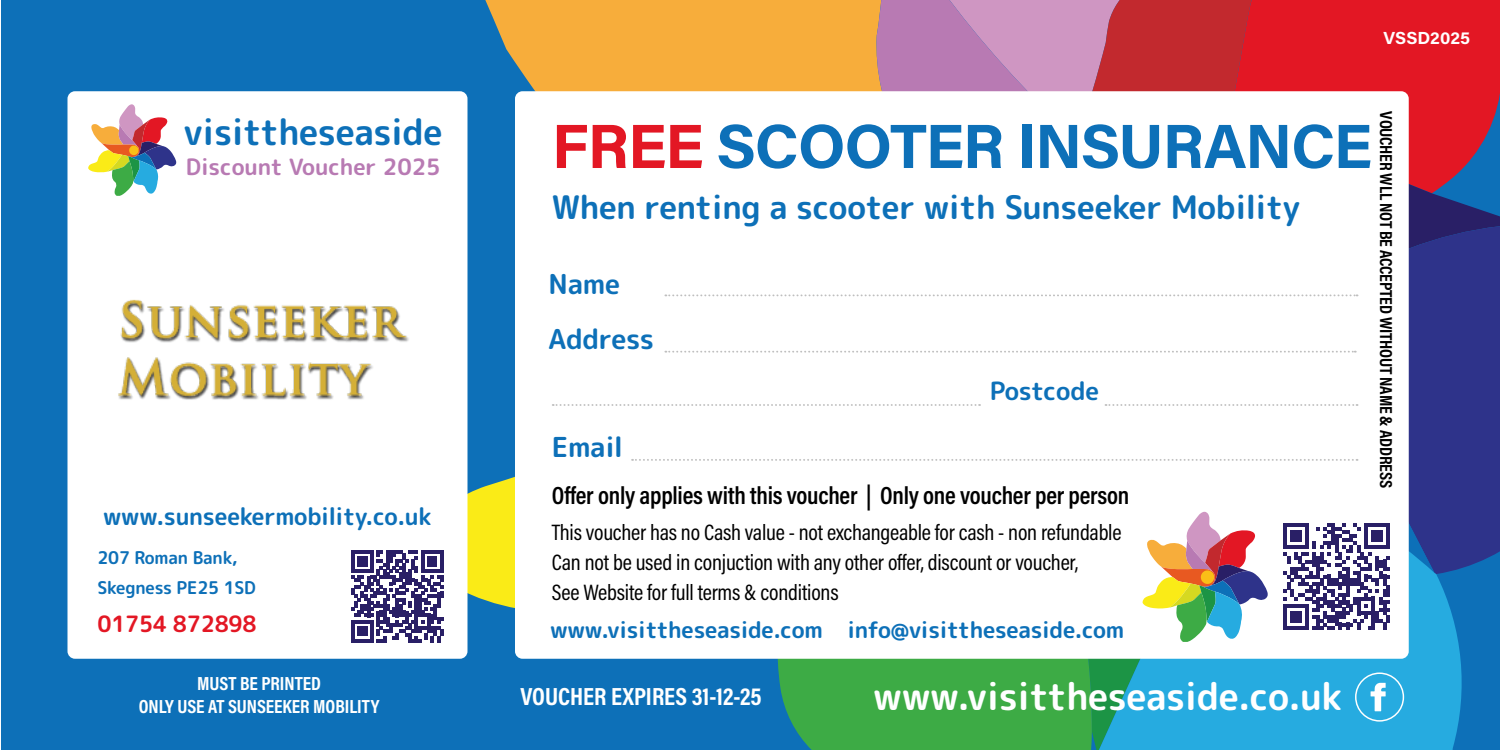
<style>
.page{position:relative;width:1500px;height:750px;background:#fff}
.page>*{position:absolute;margin:0;border:0;box-sizing:border-box;transform-origin:0 0}
.t1{font:700 62.5px "Acumin Pro";letter-spacing:-.02em;color:#0d70b8}
.t2{font:37.5px "rounded mplus 1 c bold";letter-spacing:-.01em;color:#fff}
.t3{font:35.75px "rounded mplus 1 c bold";letter-spacing:-.01em;color:#0d70b8}
.t4{font:32.5px "rounded mplus 1 c bold";letter-spacing:-.01em;color:#0d70b8}
.t5{font:27.5px "rounded mplus 1 c bold";letter-spacing:-.01em;color:#0d70b8}
.t6{font:600 25px "Acumin Pro Cond";letter-spacing:-.01em;color:#000}
.t7{font:700 25px "Acumin Pro Cond";color:#fff}
.t8{font:25px "rounded mplus 1 c bold";letter-spacing:-.01em;color:#0d70b8}
.t9{font:23.75px "rounded mplus 1 c bold";letter-spacing:-.01em;color:#0d70b8}
.t10{font:22.5px/30px "Acumin Pro Cond";letter-spacing:-.01em;color:#000}
.t11{font:22.5px "rounded mplus 1 c bold";letter-spacing:-.01em;color:#0d70b8}
.t12{font:22.5px "rounded mplus 1 c bold";color:#b87ab3}
.t13{font:22.5px "rounded mplus 1 c bold";letter-spacing:-.01em;color:#e31724}
.t14{font:700 19.25px/23px "Acumin Pro Cond";letter-spacing:-.005em;color:#fff;text-align:center}
.t15{font:700 17.5px "Acumin Pro Cond";letter-spacing:-.01em;color:#000}
.t16{font:17.5px/30px "rounded mplus 1 c bold";letter-spacing:-.01em;color:#0d70b8}
.t17{font:700 17.5px "Acumin Pro";color:#fff}
.s1{color:#e31724}
</style>
<div class="page">
<div style="left:1px;top:0;width:1499px;height:750px;background:#0d70b8"></div>
<div style="left:1337px;top:0;width:163px;height:158px;background:#e31724"></div>
<svg style="left:1157px;top:0;width:180px;height:91px;background:#d21f28"></svg>
<div style="left:485px;top:0;width:390px;height:96px;background:#f7ad3b"></div>
<svg style="left:875px;top:0;width:282px;height:91px;background:#c4789f"></svg>
<svg style="left:1409px;top:158px;width:91px;height:68px"></svg>
<div style="left:1409px;top:226px;width:91px;height:340px;background:#2e338a"></div>
<svg style="left:468px;top:476px;width:47px;height:132px;background:#dfdd29"></svg>
<div style="left:1409px;top:324px;width:26px;height:115px;background:#2e338a"></div>
<svg style="left:1097px;top:439px;width:372px;height:311px;background:#2592c8"></svg>
<div style="left:777px;top:659px;width:315px;height:91px;background:#3dab45"></div>
<div style="left:515px;top:91px;width:894px;height:568px;background:#fff;border-radius:8px"></div>
<div style="left:68px;top:91px;width:400px;height:568px;background:#fff;border-radius:8px"></div>
<img style="left:118px;top:299px;width:291px;height:101px">
<svg style="left:1143px;top:512px;width:125px;height:130px"></svg>
<svg style="left:88px;top:104px;width:88px;height:92px"></svg>
<svg style="left:665px;top:294px;width:693px;height:59px"></svg>
<svg style="left:1106px;top:404px;width:252px;height:2px"></svg>
<svg style="left:553px;top:404px;width:427px;height:2px"></svg>
<svg style="left:632px;top:459px;width:726px;height:2px"></svg>
<svg style="left:1355px;top:673px;width:49px;height:49px;background:#4fbbe5"></svg>
<svg style="left:351px;top:550px;width:92px;height:92px"></svg>
<svg style="left:1283px;top:523px;width:107px;height:107px"></svg>
<p class="t17" style="left:1384px;top:25px;width:88px">VSSD2025</p>
<p class="t3" style="left:184px;top:106px;width:260px">visittheseaside</p>
<p class="t12" style="left:186px;top:150px;width:256px">Discount Voucher 2025</p>
<p class="t9" style="left:103px;top:499px;width:330px">www.sunseekermobility.co.uk</p>
<p class="t16" style="left:98px;top:543px;width:160px">207 Roman Bank,<br>Skegness PE25 1SD</p>
<p class="t13" style="left:98px;top:607px;width:161px">01754 872898</p>
<p class="t1" style="left:552px;top:102px;width:822px"><span class="s1">FREE</span> SCOOTER INSURANCE</p>
<p class="t4" style="left:552px;top:184px;width:750px">When renting a scooter with Sunseeker Mobility</p>
<p class="t5" style="left:549px;top:264px;width:73px">Name</p>
<p class="t5" style="left:549px;top:319px;width:107px">Address</p>
<p class="t5" style="left:552px;top:428px;width:73px">Email</p>
<p class="t8" style="left:990px;top:373px;width:111px">Postcode</p>
<p class="t6" style="left:552px;top:479px;width:579px">Offer only applies with this voucher | Only one voucher per person</p>
<p class="t10" style="left:552px;top:517px;width:571px">This voucher has no Cash value - not exchangeable for cash - non refundable</p>
<p class="t10" style="left:552px;top:547px;width:528px">Can not be used in conjuction with any other offer, discount or voucher,<br>See Website for full terms &amp; conditions</p>
<p class="t11" style="left:550px;top:613px;width:576px">www.visittheseaside.com info@visittheseaside.com</p>
<p class="t15" style="left:1398px;top:111px;width:378px;rotate:90deg">VOUCHER WLL NOT BE ACCEPTED WITHOUT NAME &amp; ADDRESS</p>
<p class="t14" style="left:139px;top:671px;width:242px">MUST BE PRINTED<br>ONLY USE AT SUNSEEKER MOBILITY</p>
<p class="t7" style="left:520px;top:680px;width:243px">VOUCHER EXPIRES 31-12-25</p>
<p class="t2" style="left:873px;top:669px;width:471px">www.visittheseaside.co.uk</p>
</div>
